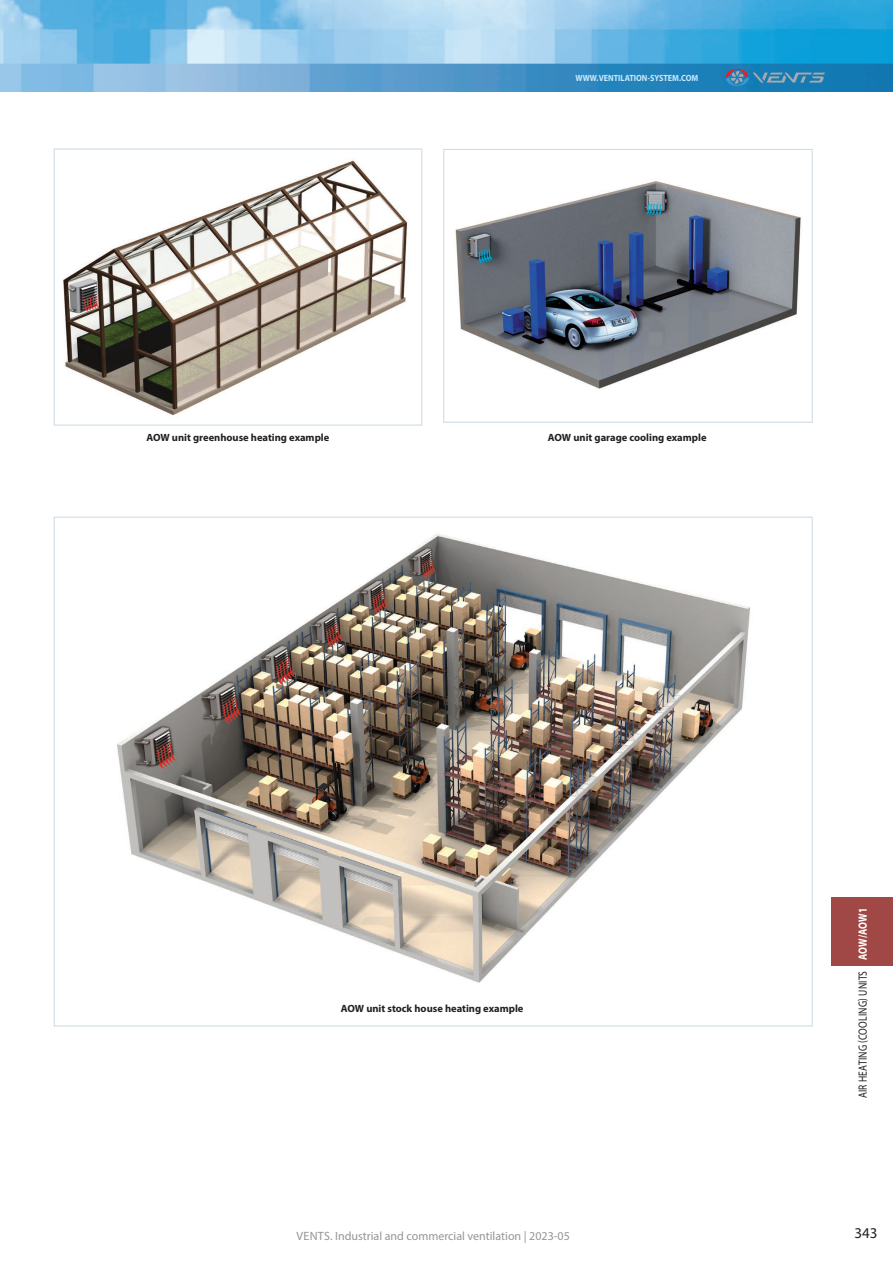
<style>
.page{position:relative;width:893px;height:1263px;background:#fff}
.page>*{position:absolute;margin:0;border:0;box-sizing:border-box;transform-origin:0 0}
.t1{font:15px "Myriad Pro";color:#231f20}
.t2{font:12px "Myriad Pro";color:#939598}
.t3{font:12px "Myriad Pro";letter-spacing:.02em;color:#231f20;scale:.8 1}
.t4{font:700 12px "Myriad Pro";letter-spacing:.01em;color:#fff;scale:.8 1}
.t5{font:700 10.5px "Myriad Pro";color:#231f20}
.t6{font:700 9px "Myriad Pro";color:#c6eafa;scale:.9 1}
</style>
<div class="page">
<img style="left:0;top:0;width:893px;height:91px">
<div style="left:831px;top:897px;width:62px;height:68px;background:#a04845"></div>
<svg style="left:726px;top:69px;width:99px;height:17px;background:#3e83af"></svg>
<img style="left:455px;top:181px;width:346px;height:208px">
<div style="left:444px;top:149px;width:368px;height:273px;border:1px solid #c9d9e2"></div>
<img style="left:117px;top:534px;width:634px;height:449px">
<img style="left:63px;top:159px;width:345px;height:257px">
<div style="left:54px;top:149px;width:368px;height:276px;border:1px solid #c9d9e2"></div>
<p class="t5" style="left:146px;top:431px;width:184px">AOW unit greenhouse heating example</p>
<p class="t6" style="left:575px;top:72px;width:138px">WWW.VENTILATION-SYSTEM.COM</p>
<p class="t5" style="left:548px;top:431px;width:160px">AOW unit garage cooling example</p>
<p class="t5" style="left:341px;top:1002px;width:184px">AOW unit stock house heating example</p>
<p class="t2" style="left:297px;top:1229px;width:275px">VENTS. Industrial and commercial ventilation | 2023-05</p>
<p class="t4" style="left:855px;top:960px;width:67px;rotate:-90deg">AOW/AOW1</p>
<p class="t3" style="left:855px;top:1098px;width:161px;rotate:-90deg">AIR HEATING (COOLING) UNITS</p>
<h1 class="t1" style="left:854px;top:1224px;width:25px">343</h1>
</div>
